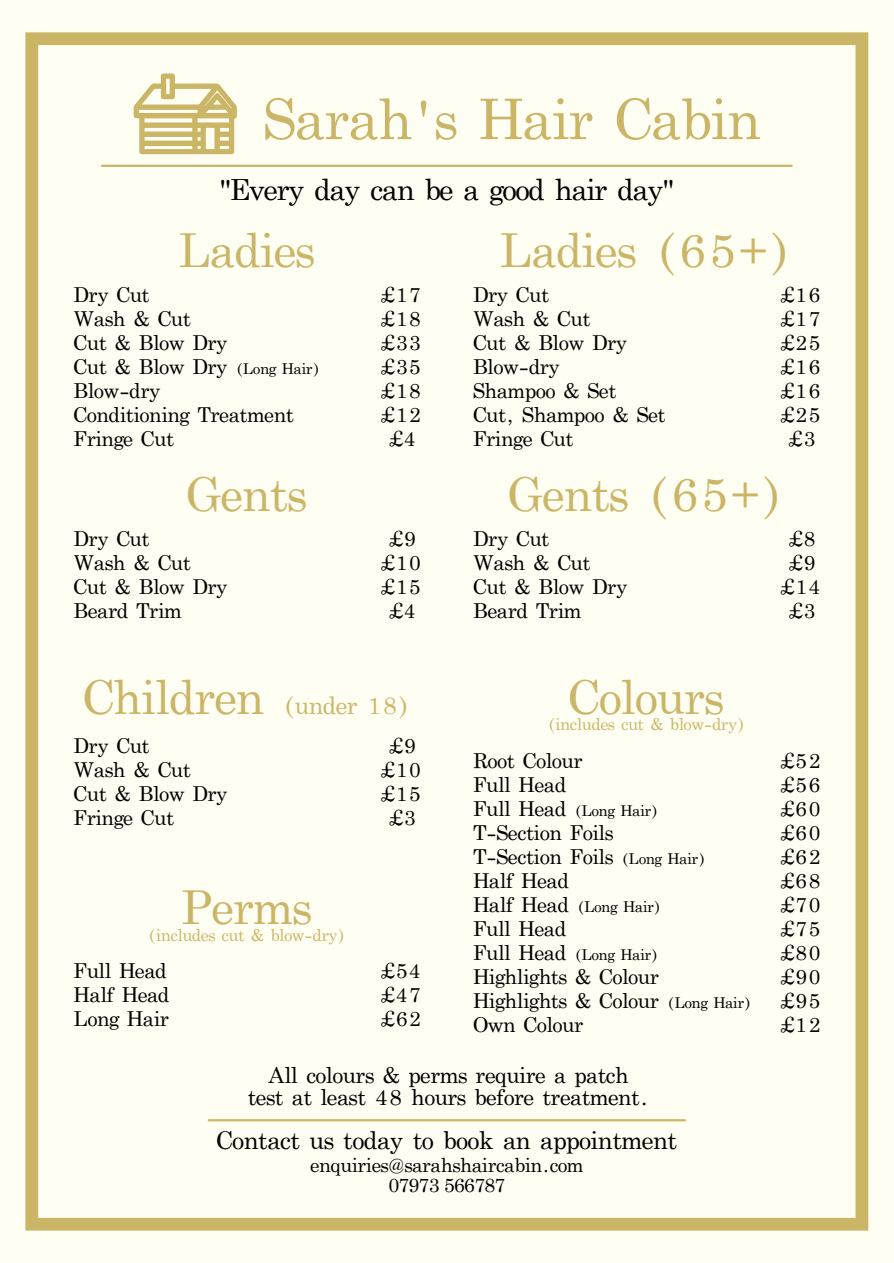
<style>
.page{position:relative;width:894px;height:1263px;background:#fff}
.page>*{position:absolute;margin:0;border:0;box-sizing:border-box;transform-origin:0 0}
.t1{font:56.1px "Apple Myungjo";color:#cbb668}
.t2{font:46.8px "Apple Myungjo";color:#cbb667}
.t3{font:29.1px "Apple Myungjo";letter-spacing:-.02em;color:#000}
.t4{font:24.45px "Apple Myungjo";color:#000}
.t5{font:24px "Apple Myungjo";color:#cbb667}
.t6{font:21.9px/21.9px "Apple Myungjo";color:#000;text-align:center}
.t7{font:20.55px "Apple Myungjo";color:#000}
.t8{font:19.35px/19.4px "Apple Myungjo";color:#000;text-align:center}
.t9{font:16.5px "Apple Myungjo";color:#cbb667}
.t10{font:15px "Apple Myungjo";color:#000}
.s1{font-size:15px}
.s2{font-size:46.8px}
.s3{font-size:20.55px}
</style>
<div class="page">
<div style="left:0;top:0;width:893px;height:1263px;background:#fffef2"></div>
<hr style="left:209px;top:1119px;width:475px;height:2px;background:#cbb667">
<hr style="left:102px;top:165px;width:689px;height:2px;background:#cbb667">
<div style="left:25px;top:32px;width:842px;height:1199px;border:13px solid #cbb667"></div>
<svg style="left:133px;top:73px;width:104px;height:81px"></svg>
<h1 class="t1" style="left:264px;top:90px;width:498px">Sarah's Hair Cabin</h1>
<h3 class="t3" style="left:219px;top:175px;width:456px">"Every day can be a good hair day"</h3>
<h2 class="t2" style="left:179px;top:226px;width:137px">Ladies</h2>
<h2 class="t2" style="left:500px;top:226px;width:293px">Ladies (65+)</h2>
<p class="t7" style="left:473px;top:284px;width:77px">Dry Cut</p>
<p class="t7" style="left:780px;top:284px;width:42px">£16</p>
<p class="t7" style="left:473px;top:308px;width:118px">Wash &amp; Cut</p>
<p class="t7" style="left:780px;top:308px;width:42px">£17</p>
<p class="t7" style="left:473px;top:332px;width:155px">Cut &amp; Blow Dry</p>
<p class="t7" style="left:780px;top:332px;width:42px">£25</p>
<p class="t7" style="left:473px;top:356px;width:88px">Blow-dry</p>
<p class="t7" style="left:780px;top:356px;width:42px">£16</p>
<p class="t7" style="left:473px;top:380px;width:144px">Shampoo &amp; Set</p>
<p class="t7" style="left:780px;top:380px;width:42px">£16</p>
<p class="t7" style="left:473px;top:404px;width:194px">Cut, Shampoo &amp; Set</p>
<p class="t7" style="left:780px;top:404px;width:42px">£25</p>
<p class="t7" style="left:473px;top:428px;width:102px">Fringe Cut</p>
<p class="t7" style="left:788px;top:428px;width:29px">£3</p>
<h2 class="t2" style="left:508px;top:471px;width:277px">Gents (65+)</h2>
<p class="t7" style="left:473px;top:528px;width:77px">Dry Cut</p>
<p class="t7" style="left:788px;top:528px;width:29px">£8</p>
<p class="t7" style="left:473px;top:552px;width:118px">Wash &amp; Cut</p>
<p class="t7" style="left:788px;top:552px;width:29px">£9</p>
<p class="t7" style="left:473px;top:576px;width:155px">Cut &amp; Blow Dry</p>
<p class="t7" style="left:780px;top:576px;width:42px">£14</p>
<p class="t7" style="left:473px;top:600px;width:109px">Beard Trim</p>
<p class="t7" style="left:788px;top:600px;width:29px">£3</p>
<p class="t7" style="left:74px;top:284px;width:77px">Dry Cut</p>
<p class="t7" style="left:381px;top:284px;width:42px">£17</p>
<p class="t7" style="left:74px;top:308px;width:118px">Wash &amp; Cut</p>
<p class="t7" style="left:381px;top:308px;width:42px">£18</p>
<p class="t7" style="left:74px;top:332px;width:155px">Cut &amp; Blow Dry</p>
<p class="t7" style="left:381px;top:332px;width:42px">£33</p>
<p class="t7" style="left:74px;top:356px;width:247px">Cut &amp; Blow Dry <span class="s1">(Long Hair)</span></p>
<p class="t7" style="left:381px;top:356px;width:42px">£35</p>
<p class="t7" style="left:74px;top:380px;width:88px">Blow-dry</p>
<p class="t7" style="left:381px;top:380px;width:42px">£18</p>
<p class="t7" style="left:74px;top:404px;width:221px">Conditioning Treatment</p>
<p class="t7" style="left:381px;top:404px;width:42px">£12</p>
<p class="t7" style="left:74px;top:428px;width:102px">Fringe Cut</p>
<p class="t7" style="left:389px;top:428px;width:29px">£4</p>
<h2 class="t2" style="left:187px;top:471px;width:121px">Gents</h2>
<p class="t7" style="left:74px;top:528px;width:77px">Dry Cut</p>
<p class="t7" style="left:389px;top:528px;width:29px">£9</p>
<p class="t7" style="left:74px;top:552px;width:118px">Wash &amp; Cut</p>
<p class="t7" style="left:381px;top:552px;width:42px">£10</p>
<p class="t7" style="left:74px;top:576px;width:155px">Cut &amp; Blow Dry</p>
<p class="t7" style="left:381px;top:576px;width:42px">£15</p>
<p class="t7" style="left:74px;top:600px;width:109px">Beard Trim</p>
<p class="t7" style="left:389px;top:600px;width:29px">£4</p>
<p class="t5" style="left:84px;top:693px;width:327px"><span class="s2">Children</span> (under 18)</p>
<p class="t7" style="left:74px;top:735px;width:77px">Dry Cut</p>
<p class="t7" style="left:389px;top:735px;width:29px">£9</p>
<p class="t7" style="left:74px;top:759px;width:118px">Wash &amp; Cut</p>
<p class="t7" style="left:381px;top:759px;width:42px">£10</p>
<p class="t7" style="left:74px;top:783px;width:155px">Cut &amp; Blow Dry</p>
<p class="t7" style="left:381px;top:783px;width:42px">£15</p>
<p class="t7" style="left:74px;top:807px;width:102px">Fringe Cut</p>
<p class="t7" style="left:389px;top:807px;width:29px">£3</p>
<h2 class="t2" style="left:569px;top:673px;width:155px">Colours</h2>
<p class="t9" style="left:547px;top:716px;width:199px">(includes cut &amp; blow-dry)</p>
<p class="t7" style="left:473px;top:750px;width:110px">Root Colour</p>
<p class="t7" style="left:780px;top:750px;width:42px">£52</p>
<p class="t7" style="left:473px;top:774px;width:94px">Full Head</p>
<p class="t7" style="left:780px;top:774px;width:42px">£56</p>
<p class="t10" style="left:473px;top:803px;width:187px"><span class="s3">Full Head</span> (Long Hair)</p>
<p class="t7" style="left:780px;top:798px;width:42px">£60</p>
<p class="t7" style="left:473px;top:822px;width:141px">T-Section Foils</p>
<p class="t7" style="left:780px;top:822px;width:42px">£60</p>
<p class="t7" style="left:473px;top:846px;width:234px">T-Section Foils <span class="s1">(Long Hair)</span></p>
<p class="t7" style="left:780px;top:846px;width:42px">£62</p>
<p class="t7" style="left:473px;top:870px;width:97px">Half Head</p>
<p class="t7" style="left:780px;top:870px;width:42px">£68</p>
<p class="t10" style="left:473px;top:899px;width:189px"><span class="s3">Half Head</span> (Long Hair)</p>
<p class="t7" style="left:780px;top:894px;width:42px">£70</p>
<p class="t7" style="left:473px;top:918px;width:94px">Full Head</p>
<p class="t7" style="left:780px;top:918px;width:42px">£75</p>
<p class="t10" style="left:473px;top:947px;width:187px"><span class="s3">Full Head</span> (Long Hair)</p>
<p class="t7" style="left:780px;top:942px;width:42px">£80</p>
<p class="t7" style="left:473px;top:966px;width:187px">Highlights &amp; Colour</p>
<p class="t7" style="left:780px;top:966px;width:42px">£90</p>
<p class="t7" style="left:473px;top:990px;width:279px">Highlights &amp; Colour <span class="s1">(Long Hair)</span></p>
<p class="t7" style="left:780px;top:990px;width:42px">£95</p>
<p class="t7" style="left:473px;top:1014px;width:111px">Own Colour</p>
<p class="t7" style="left:780px;top:1014px;width:42px">£12</p>
<p class="t6" style="left:248px;top:1066px;width:402px">All colours &amp; perms require a patch test at least 48 hours before treatment.</p>
<h2 class="t2" style="left:182px;top:884px;width:131px">Perms</h2>
<p class="t9" style="left:148px;top:926px;width:199px">(includes cut &amp; blow-dry)</p>
<p class="t7" style="left:74px;top:960px;width:94px">Full Head</p>
<p class="t7" style="left:381px;top:960px;width:42px">£54</p>
<p class="t7" style="left:74px;top:984px;width:97px">Half Head</p>
<p class="t7" style="left:381px;top:984px;width:42px">£47</p>
<p class="t7" style="left:74px;top:1008px;width:96px">Long Hair</p>
<p class="t7" style="left:381px;top:1008px;width:42px">£62</p>
<p class="t4" style="left:217px;top:1128px;width:461px">Contact us today to book an appointment</p>
<p class="t8" style="left:310px;top:1157px;width:274px">enquiries@sarahshaircabin.com<br>07973 566787</p>
</div>
